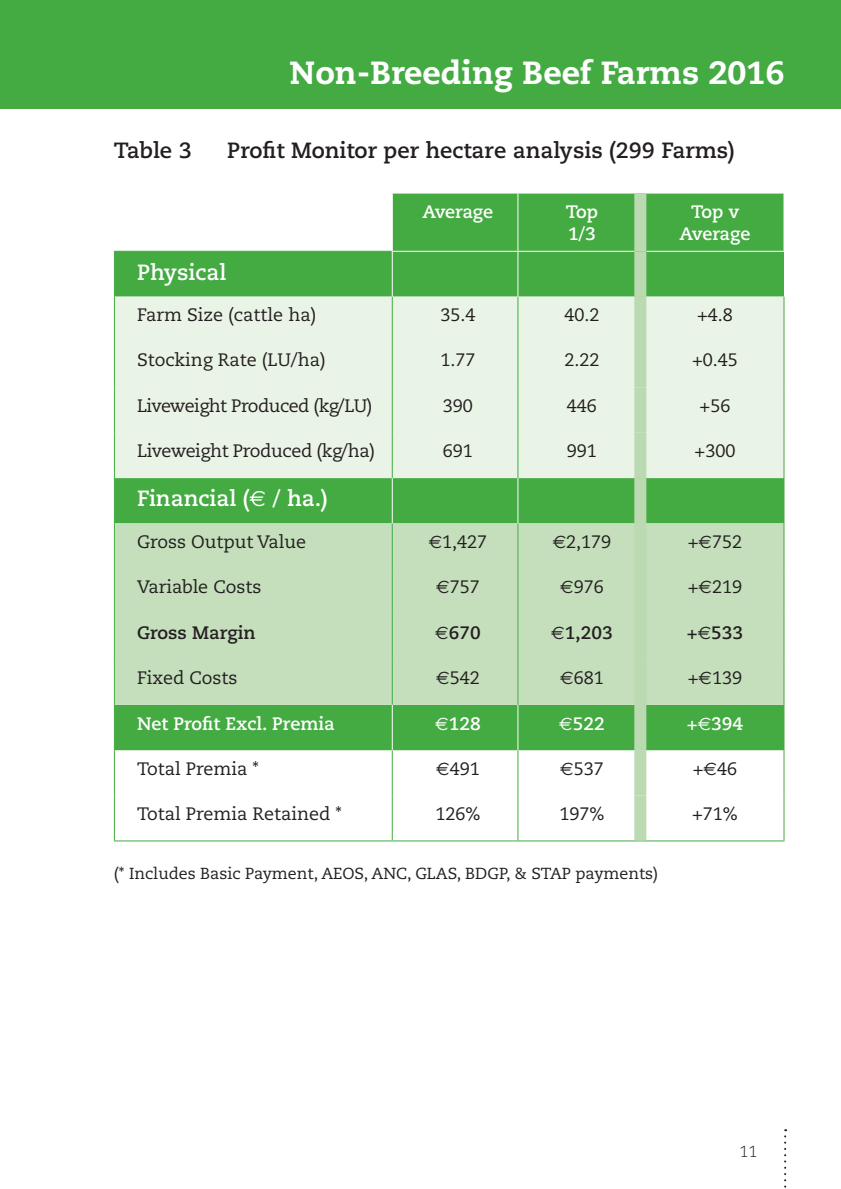
<style>
.page{position:relative;width:841px;height:1189px;background:#fff}
.page>*{position:absolute;margin:0;border:0;box-sizing:border-box;transform-origin:0 0}
.t1{font:800 32px "Caecilia";color:#fff}
.t2{font:700 22px "Caecilia";color:#231f20}
.t3{font:700 22px "Caecilia";color:#fff}
.t4{font:18px "Caecilia";color:#231f20}
.t5{font:700 18px/21.6px "Caecilia";color:#fff}
.t6{font:700 18px "Caecilia";color:#231f20}
.t7{font:18px "Caecilia";letter-spacing:-.03em;color:#231f20}
.t8{font:18px "Caecilia";letter-spacing:-.02em;color:#231f20}
.t9{font:16px "Caecilia";color:#231f20}
.t10{font:300 16px "Caecilia";color:#231f20}
.s1{font-family:"Euro Sans";font-weight:400}
.s2{font-family:"Euro Sans"}
</style>
<div class="page">
<svg style="left:784px;top:1129px;width:2px;height:59px"></svg>
<div style="left:0;top:0;width:841px;height:108px;background:#44aa42"></div>
<svg style="left:114px;top:194px;width:670px;height:556px;background:#5cb55a"></svg>
<div style="left:115px;top:297px;width:668px;height:181px;background:#eaf4e6"></div>
<div style="left:115px;top:523px;width:668px;height:182px;background:#c5dfbc"></div>
<hr style="left:114px;top:251px;width:278px;height:1px;background:#44aa42">
<hr style="left:114px;top:252px;width:1px;height:45px;background:#44aa42">
<hr style="left:114px;top:297px;width:1px;height:45px;background:#44aa42">
<hr style="left:392px;top:297px;width:1px;height:45px;background:#44aa42">
<hr style="left:517px;top:297px;width:1px;height:45px;background:#44aa42">
<hr style="left:783px;top:297px;width:1px;height:45px;background:#44aa42">
<hr style="left:114px;top:342px;width:1px;height:45px;background:#44aa42">
<hr style="left:392px;top:342px;width:1px;height:45px;background:#44aa42">
<hr style="left:517px;top:342px;width:1px;height:45px;background:#44aa42">
<hr style="left:783px;top:342px;width:1px;height:45px;background:#44aa42">
<hr style="left:114px;top:387px;width:1px;height:46px;background:#44aa42">
<hr style="left:392px;top:387px;width:1px;height:46px;background:#44aa42">
<hr style="left:517px;top:387px;width:1px;height:46px;background:#44aa42">
<hr style="left:783px;top:387px;width:1px;height:46px;background:#44aa42">
<hr style="left:114px;top:433px;width:1px;height:45px;background:#44aa42">
<hr style="left:392px;top:433px;width:1px;height:45px;background:#44aa42">
<hr style="left:517px;top:433px;width:1px;height:45px;background:#44aa42">
<hr style="left:783px;top:433px;width:1px;height:45px;background:#44aa42">
<hr style="left:114px;top:478px;width:1px;height:45px;background:#44aa42">
<hr style="left:783px;top:478px;width:1px;height:45px;background:#44aa42">
<hr style="left:114px;top:523px;width:1px;height:46px;background:#44aa42">
<hr style="left:392px;top:523px;width:1px;height:46px;background:#44aa42">
<hr style="left:517px;top:523px;width:1px;height:46px;background:#44aa42">
<hr style="left:783px;top:523px;width:1px;height:46px;background:#44aa42">
<hr style="left:114px;top:569px;width:1px;height:45px;background:#44aa42">
<hr style="left:392px;top:569px;width:1px;height:45px;background:#44aa42">
<hr style="left:517px;top:569px;width:1px;height:45px;background:#44aa42">
<hr style="left:783px;top:569px;width:1px;height:45px;background:#44aa42">
<hr style="left:114px;top:614px;width:1px;height:45px;background:#44aa42">
<hr style="left:392px;top:614px;width:1px;height:45px;background:#44aa42">
<hr style="left:517px;top:614px;width:1px;height:45px;background:#44aa42">
<hr style="left:783px;top:614px;width:1px;height:45px;background:#44aa42">
<hr style="left:114px;top:659px;width:1px;height:46px;background:#44aa42">
<hr style="left:392px;top:659px;width:1px;height:46px;background:#44aa42">
<hr style="left:517px;top:659px;width:1px;height:46px;background:#44aa42">
<hr style="left:783px;top:659px;width:1px;height:46px;background:#44aa42">
<hr style="left:114px;top:705px;width:1px;height:45px;background:#44aa42">
<hr style="left:783px;top:705px;width:1px;height:45px;background:#44aa42">
<hr style="left:114px;top:750px;width:1px;height:46px;background:#44aa42">
<hr style="left:392px;top:750px;width:1px;height:46px;background:#44aa42">
<hr style="left:517px;top:750px;width:1px;height:46px;background:#44aa42">
<hr style="left:783px;top:750px;width:1px;height:46px;background:#44aa42">
<hr style="left:114px;top:796px;width:1px;height:44px;background:#44aa42">
<hr style="left:392px;top:796px;width:1px;height:44px;background:#44aa42">
<hr style="left:517px;top:796px;width:1px;height:44px;background:#44aa42">
<hr style="left:783px;top:796px;width:1px;height:44px;background:#44aa42">
<hr style="left:114px;top:840px;width:278px;height:1px;background:#44aa42">
<hr style="left:392px;top:840px;width:126px;height:1px;background:#44aa42">
<hr style="left:518px;top:840px;width:122px;height:1px;background:#44aa42">
<hr style="left:640px;top:840px;width:144px;height:1px;background:#44aa42">
<hr style="left:392px;top:194px;width:1px;height:57px;background:#fff">
<hr style="left:517px;top:194px;width:1px;height:57px;background:#fff">
<hr style="left:783px;top:194px;width:1px;height:57px;background:#fff">
<hr style="left:392px;top:251px;width:126px;height:1px;background:#fff">
<hr style="left:518px;top:251px;width:116px;height:1px;background:#fff">
<hr style="left:646px;top:251px;width:138px;height:1px;background:#fff">
<hr style="left:392px;top:252px;width:1px;height:45px;background:#fff">
<hr style="left:517px;top:252px;width:1px;height:45px;background:#fff">
<hr style="left:392px;top:478px;width:1px;height:45px;background:#fff">
<hr style="left:517px;top:478px;width:1px;height:45px;background:#fff">
<hr style="left:392px;top:705px;width:1px;height:45px;background:#fff">
<hr style="left:517px;top:705px;width:1px;height:45px;background:#fff">
<div style="left:634px;top:194px;width:12px;height:57px;background:#bcdab1"></div>
<div style="left:634px;top:251px;width:12px;height:46px;background:#bcdab1"></div>
<div style="left:634px;top:297px;width:12px;height:45px;background:#bcdab1"></div>
<div style="left:634px;top:342px;width:12px;height:45px;background:#bcdab1"></div>
<div style="left:634px;top:387px;width:12px;height:46px;background:#bcdab1"></div>
<div style="left:634px;top:433px;width:12px;height:45px;background:#bcdab1"></div>
<div style="left:634px;top:478px;width:12px;height:45px;background:#bcdab1"></div>
<div style="left:634px;top:523px;width:12px;height:46px;background:#bcdab1"></div>
<div style="left:634px;top:569px;width:12px;height:45px;background:#bcdab1"></div>
<div style="left:634px;top:614px;width:12px;height:45px;background:#bcdab1"></div>
<div style="left:634px;top:659px;width:12px;height:46px;background:#bcdab1"></div>
<div style="left:634px;top:705px;width:12px;height:45px;background:#bcdab1"></div>
<div style="left:634px;top:750px;width:12px;height:46px;background:#bcdab1"></div>
<div style="left:634px;top:796px;width:12px;height:44px;background:#bcdab1"></div>
<h1 class="t1" style="left:290px;top:53px;width:496px">Non-Breeding Beef Farms 2016</h1>
<p class="t2" style="left:114px;top:137px;width:79px">Table 3</p>
<p class="t2" style="left:227px;top:137px;width:509px">Profit Monitor per hectare analysis (299 Farms)</p>
<p class="t5" style="left:422px;top:202px;width:72px">Average</p>
<p class="t5" style="left:566px;top:202px;width:34px">Top<br>1/3</p>
<p class="t5" style="left:679px;top:202px;width:72px;text-align:center">Top v<br>Average</p>
<p class="t3" style="left:137px;top:259px;width:91px">Physical</p>
<p class="t4" style="left:137px;top:304px;width:181px">Farm Size (cattle ha)</p>
<p class="t4" style="left:440px;top:304px;width:37px">35.4</p>
<p class="t4" style="left:564px;top:304px;width:37px">40.2</p>
<p class="t4" style="left:697px;top:304px;width:37px">+4.8</p>
<p class="t4" style="left:137px;top:350px;width:190px">Stocking Rate (LU/ha)</p>
<p class="t4" style="left:440px;top:350px;width:37px">1.77</p>
<p class="t4" style="left:564px;top:350px;width:37px">2.22</p>
<p class="t4" style="left:692px;top:350px;width:47px">+0.45</p>
<p class="t7" style="left:137px;top:395px;width:237px">Liveweight Produced (kg/LU)</p>
<p class="t4" style="left:443px;top:395px;width:32px">390</p>
<p class="t4" style="left:567px;top:395px;width:32px">446</p>
<p class="t4" style="left:699px;top:395px;width:32px">+56</p>
<p class="t8" style="left:137px;top:440px;width:240px">Liveweight Produced (kg/ha)</p>
<p class="t4" style="left:443px;top:440px;width:32px">691</p>
<p class="t4" style="left:567px;top:440px;width:32px">991</p>
<p class="t4" style="left:694px;top:440px;width:42px">+300</p>
<p class="t3" style="left:137px;top:486px;width:192px">Financial (<span class="s1">€</span> / ha.)</p>
<p class="t4" style="left:137px;top:531px;width:171px">Gross Output Value</p>
<p class="t4" style="left:429px;top:531px;width:60px"><span class="s2">€</span>1,427</p>
<p class="t4" style="left:553px;top:531px;width:60px"><span class="s2">€</span>2,179</p>
<p class="t4" style="left:688px;top:531px;width:56px">+<span class="s2">€</span>752</p>
<p class="t4" style="left:137px;top:577px;width:126px">Variable Costs</p>
<p class="t4" style="left:436px;top:577px;width:45px"><span class="s2">€</span>757</p>
<p class="t4" style="left:560px;top:577px;width:45px"><span class="s2">€</span>976</p>
<p class="t4" style="left:688px;top:577px;width:56px">+<span class="s2">€</span>219</p>
<p class="t6" style="left:137px;top:622px;width:120px">Gross Margin</p>
<p class="t6" style="left:435px;top:622px;width:47px"><span class="s1">€</span>670</p>
<p class="t6" style="left:551px;top:622px;width:63px"><span class="s1">€</span>1,203</p>
<p class="t6" style="left:687px;top:622px;width:58px">+<span class="s1">€</span>533</p>
<p class="t4" style="left:137px;top:667px;width:102px">Fixed Costs</p>
<p class="t4" style="left:436px;top:667px;width:45px"><span class="s2">€</span>542</p>
<p class="t4" style="left:560px;top:667px;width:45px"><span class="s2">€</span>681</p>
<p class="t4" style="left:688px;top:667px;width:56px">+<span class="s2">€</span>139</p>
<p class="t5" style="left:137px;top:713px;width:199px">Net Profit Excl. Premia</p>
<p class="t5" style="left:435px;top:713px;width:47px"><span class="s1">€</span>128</p>
<p class="t5" style="left:559px;top:713px;width:47px"><span class="s1">€</span>522</p>
<p class="t5" style="left:687px;top:713px;width:58px">+<span class="s1">€</span>394</p>
<p class="t4" style="left:137px;top:758px;width:123px">Total Premia *</p>
<p class="t4" style="left:436px;top:758px;width:45px"><span class="s2">€</span>491</p>
<p class="t4" style="left:560px;top:758px;width:45px"><span class="s2">€</span>537</p>
<p class="t4" style="left:693px;top:758px;width:46px">+<span class="s2">€</span>46</p>
<p class="t4" style="left:137px;top:803px;width:206px">Total Premia Retained *</p>
<p class="t4" style="left:435px;top:803px;width:47px">126%</p>
<p class="t4" style="left:559px;top:803px;width:47px">197%</p>
<p class="t4" style="left:692px;top:803px;width:47px">+71%</p>
<p class="t9" style="left:114px;top:864px;width:546px">(* Includes Basic Payment, AEOS, ANC, GLAS, BDGP, &amp; STAP payments)</p>
<p class="t10" style="left:739px;top:1142px;width:19px">11</p>
</div>
